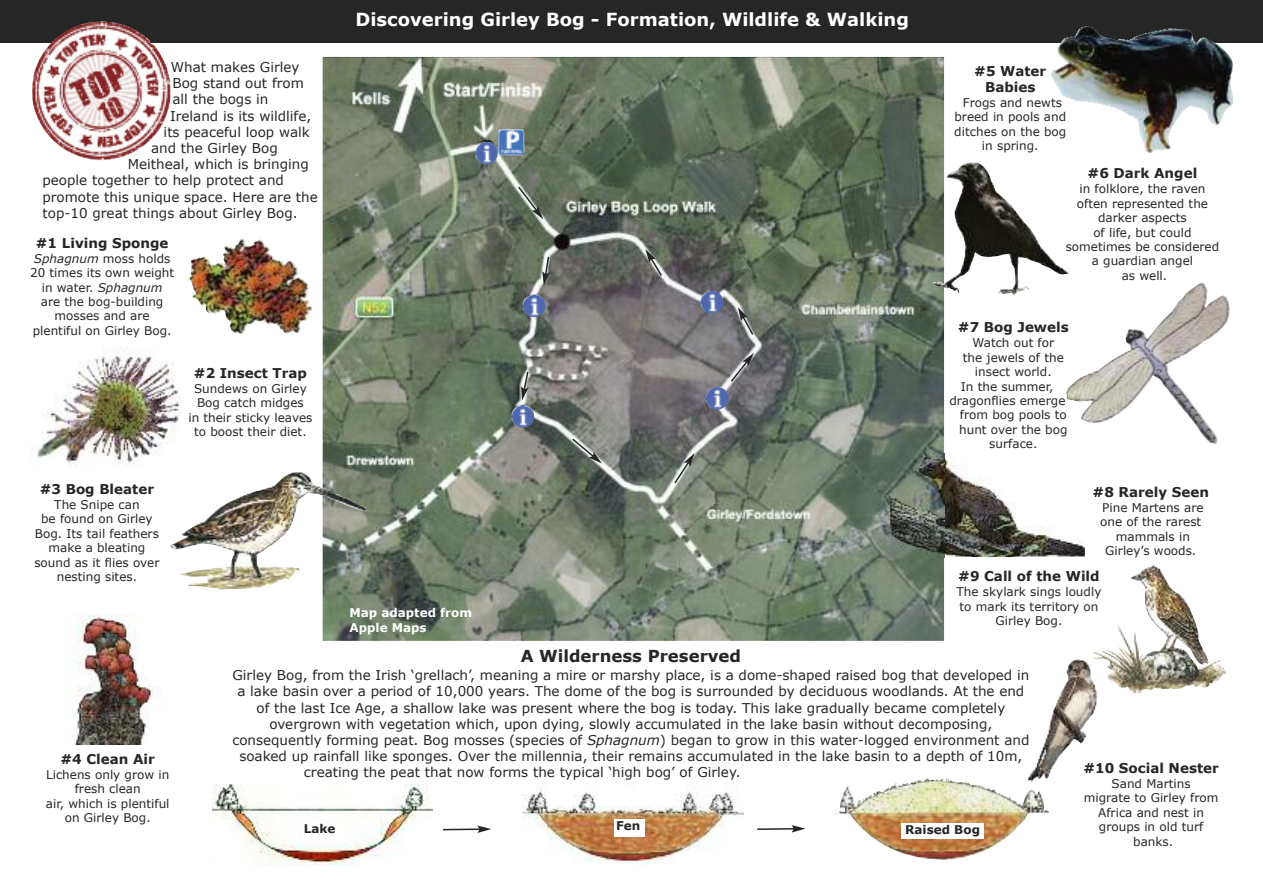
<style>
.page{position:relative;width:1263px;height:893px;background:#fff}
.page>*{position:absolute;margin:0;border:0;box-sizing:border-box;transform-origin:0 0}
.t1{font:700 18px "Verdana";color:#fff}
.t2{font:700 16.5px "Verdana";color:#272627}
.t3{font:13.5px "Verdana";color:#272627}
.t4{font:700 13.5px/16.2px "Verdana";color:#272627;text-align:center}
.t5{font:12px/14.4px "Verdana";color:#272627;text-align:center}
.t6{font:700 12px/14.4px "Verdana";color:#fff}
.t7{font:700 12px "Verdana";color:#272627}
.s1{font-style:italic}
</style>
<div class="page">
<div style="left:0;top:0;width:1263px;height:43px;background:#272627"></div>
<img style="left:323px;top:57px;width:621px;height:584px">
<img style="left:523px;top:789px;width:220px;height:76px">
<img style="left:834px;top:778px;width:215px;height:53px">
<img style="left:212px;top:784px;width:220px;height:81px">
<svg style="left:443px;top:825px;width:48px;height:8px"></svg>
<svg style="left:757px;top:825px;width:48px;height:7px"></svg>
<svg style="left:517px;top:185px;width:26px;height:34px"></svg>
<svg style="left:542px;top:255px;width:8px;height:31px"></svg>
<svg style="left:521px;top:370px;width:9px;height:31px"></svg>
<svg style="left:571px;top:437px;width:31px;height:26px"></svg>
<svg style="left:673px;top:453px;width:22px;height:32px"></svg>
<svg style="left:729px;top:353px;width:25px;height:30px"></svg>
<svg style="left:738px;top:307px;width:17px;height:29px"></svg>
<svg style="left:645px;top:249px;width:18px;height:28px"></svg>
<div style="left:302px;top:822px;width:41px;height:18px;background:#fff"></div>
<div style="left:614px;top:819px;width:31px;height:18px;background:#fff"></div>
<div style="left:901px;top:823px;width:83px;height:15px;background:#fff"></div>
<img style="left:1093px;top:565px;width:133px;height:129px">
<div style="left:947px;top:569px;width:164px;height:60px;background:#fff"></div>
<img style="left:170px;top:471px;width:197px;height:119px">
<img style="left:1018px;top:257px;width:50px;height:31px">
<img style="left:32px;top:21px;width:139px;height:140px">
<img style="left:1148px;top:283px;width:82px;height:96px">
<img style="left:1031px;top:659px;width:66px;height:123px">
<svg style="left:1027px;top:773px;width:4px;height:8px"></svg>
<img style="left:37px;top:347px;width:143px;height:121px">
<img style="left:189px;top:239px;width:123px;height:95px">
<img style="left:1051px;top:26px;width:182px;height:127px">
<img style="left:74px;top:614px;width:84px;height:130px">
<img style="left:498px;top:129px;width:26px;height:26px">
<img style="left:475px;top:142px;width:23px;height:22px">
<img style="left:700px;top:291px;width:23px;height:22px">
<img style="left:523px;top:295px;width:22px;height:22px">
<img style="left:511px;top:405px;width:23px;height:22px">
<img style="left:706px;top:387px;width:22px;height:22px">
<img style="left:873px;top:454px;width:212px;height:103px">
<img style="left:946px;top:454px;width:134px;height:2px">
<p class="t3" style="left:171px;top:58px;width:130px">What makes Girley</p>
<p class="t3" style="left:172px;top:75px;width:133px">Bog stand out from</p>
<p class="t3" style="left:172px;top:91px;width:97px">all the bogs in</p>
<p class="t3" style="left:170px;top:107px;width:143px">Ireland is its wildlife,</p>
<p class="t3" style="left:164px;top:123px;width:148px">its peaceful loop walk</p>
<p class="t3" style="left:151px;top:139px;width:128px">and the Girley Bog</p>
<p class="t3" style="left:128px;top:156px;width:183px">Meitheal, which is bringing</p>
<p class="t3" style="left:42px;top:172px;width:243px">people together to help protect and</p>
<p class="t3" style="left:42px;top:188px;width:277px">promote this unique space. Here are the</p>
<p class="t3" style="left:42px;top:204px;width:257px">top-10 great things about Girley Bog.</p>
<p class="t4" style="left:36px;top:234px;width:134px">#1 Living Sponge</p>
<p class="t5" style="left:30px;top:251px;width:146px"><span class="s1">Sphagnum</span> moss holds<br>20 times its own weight in water. <span class="s1">Sphagnum<br></span>are the bog-building mosses and are plentiful on Girley Bog.</p>
<p class="t4" style="left:194px;top:364px;width:114px">#2 Insect Trap</p>
<p class="t5" style="left:188px;top:381px;width:126px">Sundews on Girley<br>Bog catch midges<br>in their sticky leaves to boost their diet.</p>
<p class="t4" style="left:40px;top:480px;width:116px">#3 Bog Bleater</p>
<p class="t5" style="left:34px;top:497px;width:127px">The Snipe can<br>be found on Girley<br>Bog. Its tail feathers make a bleating sound as it flies over nesting sites.</p>
<h1 class="t1" style="left:355px;top:8px;width:555px">Discovering Girley Bog - Formation, Wildlife &amp; Walking</h1>
<p class="t6" style="left:350px;top:605px;width:124px">Map adapted from<br>Apple Maps</p>
<p class="t4" style="left:974px;top:62px;width:73px">#5 Water<br>Babies</p>
<p class="t5" style="left:954px;top:95px;width:113px">Frogs and newts breed in pools and ditches on the bog in spring.</p>
<p class="t4" style="left:1087px;top:165px;width:111px">#6 Dark Angel</p>
<p class="t5" style="left:1066px;top:181px;width:155px">in folklore, the raven often represented the darker aspects<br>of life, but could sometimes be considered a guardian angel<br>as well.</p>
<p class="t4" style="left:958px;top:319px;width:112px">#7 Bog Jewels</p>
<p class="t5" style="left:972px;top:335px;width:83px">Watch out for</p>
<p class="t5" style="left:963px;top:350px;width:102px">the jewels of the</p>
<p class="t5" style="left:975px;top:364px;width:78px">insect world.</p>
<p class="t5" style="left:961px;top:379px;width:94px">In the summer,</p>
<p class="t5" style="left:949px;top:393px;width:118px">dragonflies emerge</p>
<p class="t5" style="left:960px;top:407px;width:108px">from bog pools to</p>
<p class="t5" style="left:959px;top:422px;width:110px">hunt over the bog</p>
<p class="t5" style="left:989px;top:436px;width:50px">surface.</p>
<p class="t4" style="left:1093px;top:483px;width:118px">#8 Rarely Seen</p>
<p class="t5" style="left:1100px;top:500px;width:105px">Pine Martens are one of the rarest mammals in<br>Girley’s woods.</p>
<p class="t4" style="left:958px;top:568px;width:143px">#9 Call of the Wild</p>
<p class="t5" style="left:956px;top:584px;width:146px">The skylark sings loudly to mark its territory on<br>Girley Bog.</p>
<p class="t4" style="left:61px;top:750px;width:96px">#4 Clean Air</p>
<p class="t5" style="left:46px;top:767px;width:125px">Lichens only grow in fresh clean<br>air, which is plentiful on Girley Bog.</p>
<p class="t2" style="left:521px;top:645px;width:222px">A Wilderness Preserved</p>
<p class="t3" style="left:232px;top:667px;width:798px">Girley Bog, from the Irish ‘grellach’, meaning a mire or marshy place, is a dome-shaped raised bog that developed in</p>
<p class="t3" style="left:237px;top:683px;width:788px">a lake basin over a period of 10,000 years. The dome of the bog is surrounded by deciduous woodlands. At the end</p>
<p class="t3" style="left:256px;top:699px;width:750px">of the last Ice Age, a shallow lake was present where the bog is today. This lake gradually became completely</p>
<p class="t3" style="left:269px;top:715px;width:725px">overgrown with vegetation which, upon dying, slowly accumulated in the lake basin without decomposing,</p>
<p class="t3" style="left:232px;top:731px;width:798px">consequently forming peat. Bog mosses (species of <span class="s1">Sphagnum</span>) began to grow in this water-logged environment and</p>
<p class="t3" style="left:239px;top:748px;width:784px">soaked up rainfall like sponges. Over the millennia, their remains accumulated in the lake basin to a depth of 10m,</p>
<p class="t3" style="left:304px;top:764px;width:438px">creating the peat that now forms the typical ‘high bog’ of Girley.</p>
<p class="t7" style="left:304px;top:820px;width:33px">Lake</p>
<p class="t7" style="left:616px;top:818px;width:26px">Fen</p>
<p class="t7" style="left:905px;top:822px;width:76px">Raised Bog</p>
<p class="t4" style="left:1083px;top:759px;width:137px">#10 Social Nester</p>
<p class="t5" style="left:1084px;top:776px;width:136px">Sand Martins<br>migrate to Girley from<br>Africa and nest in groups in old turf banks.</p>
</div>
